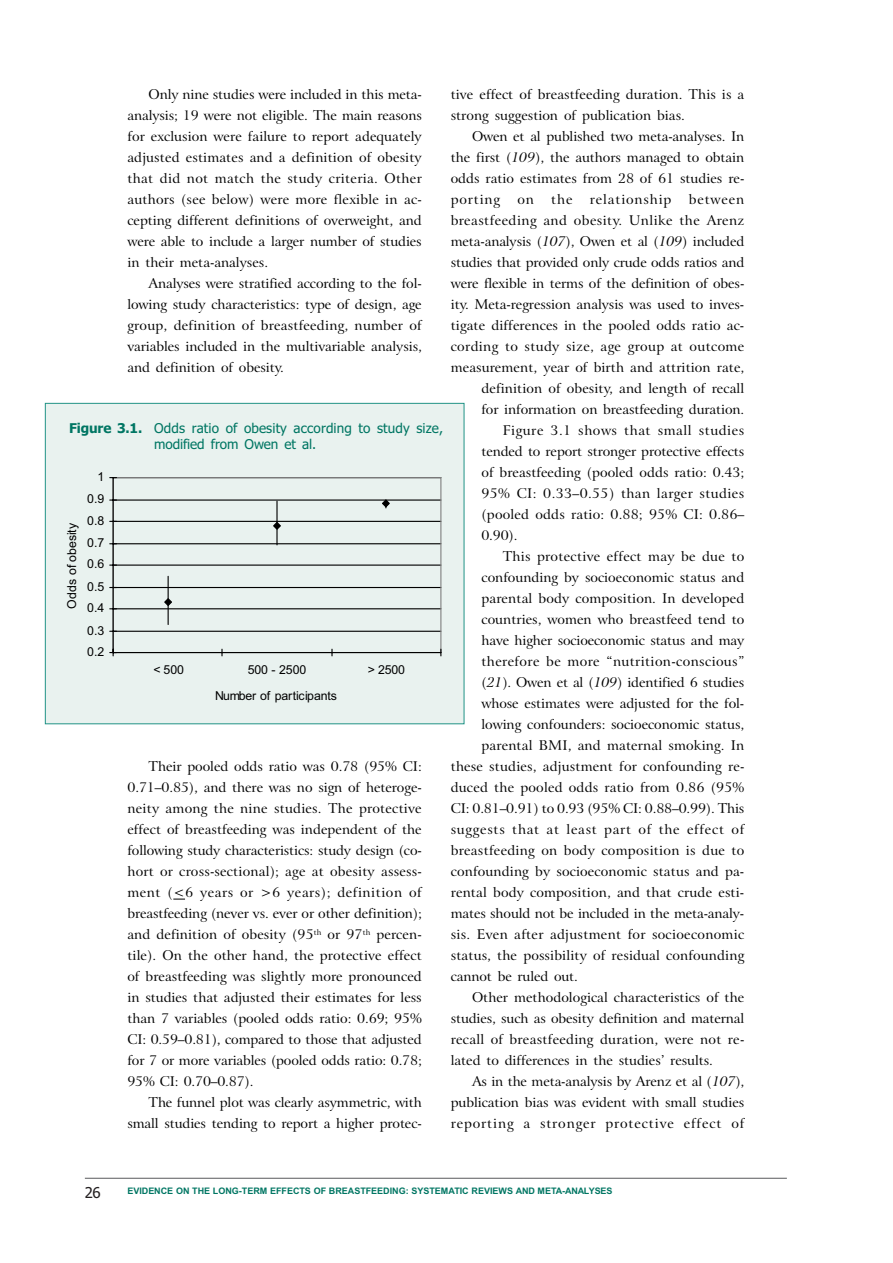
<style>
.page{position:relative;width:893px;height:1263px;background:#fff}
.page>*{position:absolute;margin:0;border:0;box-sizing:border-box;transform-origin:0 0}
.t1{font:15px "Tahoma";color:#231f20}
.t2{font:13.5px/21px "Arrus BT";color:#000;text-align:justify}
.t3{font:13.5px "Arrus BT";letter-spacing:.02em;color:#000}
.t4{font:13.5px "Arrus BT";letter-spacing:.025em;color:#000}
.t5{font:13.5px "Arrus BT";letter-spacing:.03em;color:#000}
.t6{font:13.5px/16.2px "Tahoma";letter-spacing:.01em;color:#007663}
.t7{font:13.5px "Arrus BT";letter-spacing:.06em;color:#000}
.t8{font:13.5px "Arrus BT";letter-spacing:.05em;color:#000}
.t9{font:13.5px "Arrus BT";letter-spacing:.04em;color:#000}
.t10{font:12.3px "Arial";letter-spacing:-.01em;color:#000}
.t11{font:700 9px "Arial";letter-spacing:-.005em;color:#007663}
.s1{font-style:italic}
.s2{font-weight:700}
</style>
<div class="page">
<hr style="left:85px;top:1178px;width:701px;height:1px;background:#58595b">
<svg style="left:173px;top:899px;width:12px;height:1px"></svg>
<div style="left:45px;top:403px;width:419px;height:321px;background:#e9f2ef;border:1px solid #219386"></div>
<hr style="left:113px;top:631px;width:328px;height:1px;background:#000">
<hr style="left:113px;top:608px;width:328px;height:1px;background:#000">
<hr style="left:113px;top:587px;width:328px;height:1px;background:#000">
<hr style="left:113px;top:565px;width:328px;height:1px;background:#000">
<hr style="left:113px;top:543px;width:328px;height:1px;background:#000">
<hr style="left:113px;top:521px;width:328px;height:1px;background:#000">
<hr style="left:113px;top:500px;width:328px;height:1px;background:#000">
<div style="left:113px;top:477px;width:328px;height:176px;border:1px solid #808080"></div>
<hr style="left:113px;top:478px;width:1px;height:175px;background:#000">
<hr style="left:113px;top:652px;width:328px;height:1px;background:#000">
<svg style="left:110px;top:649px;width:6px;height:7px"></svg>
<hr style="left:167px;top:576px;width:2px;height:49px;background:#000">
<hr style="left:276px;top:501px;width:1px;height:44px;background:#000">
<svg style="left:164px;top:597px;width:8px;height:10px"></svg>
<svg style="left:272px;top:520px;width:10px;height:11px"></svg>
<svg style="left:381px;top:499px;width:10px;height:9px"></svg>
<p class="t2" style="left:127px;top:86px;width:296px;text-indent:21px">Only nine studies were included in this meta&shy;analysis; 19 were not eligible. The main reasons for exclusion were failure to report adequately adjusted estimates and a definition of obesity that did not match the study criteria. Other authors (see below) were more flexible in ac&shy;cepting different definitions of overweight, and were able to include a larger number of studies in their meta-analyses.</p>
<p class="t2" style="left:127px;top:275px;width:296px;text-indent:21px">Analyses were stratified according to the fol&shy;lowing study characteristics: type of design, age group, definition of breastfeeding, number of variables included in the multivariable analysis, and definition of obesity.</p>
<p class="t2" style="left:451px;top:86px;width:295px">tive effect of breastfeeding duration. This is a strong suggestion of publication bias.</p>
<p class="t2" style="left:451px;top:128px;width:295px;text-indent:21px">Owen et al published two meta-analyses. In the first (<span class="s1">109</span>), the authors managed to obtain odds ratio estimates from 28 of 61 studies re&shy;porting</p>
<p class="t2" style="left:517px;top:191px;width:18px">on</p>
<p class="t2" style="left:551px;top:191px;width:23px">the</p>
<p class="t7" style="left:590px;top:194px;width:83px">relationship</p>
<p class="t7" style="left:688px;top:194px;width:57px">between</p>
<p class="t5" style="left:451px;top:215px;width:295px">breastfeeding and obesity. Unlike the Arenz</p>
<p class="t2" style="left:451px;top:233px;width:295px">meta-analysis (<span class="s1">107</span>), Owen et al (<span class="s1">109</span>) included</p>
<p class="t2" style="left:451px;top:254px;width:295px">studies that provided only crude odds ratios and</p>
<p class="t2" style="left:451px;top:275px;width:295px">were flexible in terms of the definition of obes-</p>
<p class="t2" style="left:451px;top:296px;width:295px">ity. Meta-regression analysis was used to inves-</p>
<p class="t2" style="left:451px;top:317px;width:295px">tigate differences in the pooled odds ratio ac-</p>
<p class="t4" style="left:451px;top:341px;width:295px">cording to study size, age group at outcome</p>
<p class="t2" style="left:451px;top:359px;width:295px">measurement, year of birth and attrition rate,</p>
<p class="t2" style="left:481px;top:380px;width:264px">definition of obesity, and length of recall</p>
<p class="t2" style="left:481px;top:401px;width:264px">for information on breastfeeding duration.</p>
<p class="t9" style="left:502px;top:425px;width:243px">Figure 3.1 shows that small studies</p>
<p class="t2" style="left:481px;top:443px;width:264px">tended to report stronger protective effects</p>
<p class="t2" style="left:481px;top:464px;width:264px">of breastfeeding (pooled odds ratio: 0.43;</p>
<p class="t5" style="left:481px;top:488px;width:264px">95% CI: 0.33–0.55) than larger studies</p>
<p class="t2" style="left:481px;top:506px;width:264px">(pooled odds ratio: 0.88; 95% CI: 0.86–</p>
<p class="t2" style="left:481px;top:527px;width:38px">0.90).</p>
<p class="t3" style="left:502px;top:551px;width:243px">This protective effect may be due to</p>
<p class="t2" style="left:481px;top:569px;width:264px">confounding by socioeconomic status and</p>
<p class="t2" style="left:481px;top:590px;width:264px">parental body composition. In developed</p>
<p class="t2" style="left:481px;top:611px;width:264px">countries, women who breastfeed tend to</p>
<p class="t2" style="left:481px;top:632px;width:264px">have higher socioeconomic status and may</p>
<p class="t4" style="left:481px;top:656px;width:264px">therefore be more “nutrition-conscious”</p>
<p class="t2" style="left:481px;top:674px;width:264px">(<span class="s1">21</span>). Owen et al (<span class="s1">109</span>) identified 6 studies</p>
<p class="t2" style="left:481px;top:695px;width:264px">whose estimates were adjusted for the fol-</p>
<p class="t2" style="left:481px;top:716px;width:264px">lowing confounders: socioeconomic status,</p>
<p class="t2" style="left:481px;top:737px;width:264px">parental BMI, and maternal smoking. In</p>
<p class="t2" style="left:451px;top:758px;width:295px">these studies, adjustment for confounding re-</p>
<p class="t2" style="left:451px;top:779px;width:295px">duced the pooled odds ratio from 0.86 (95%</p>
<p class="t2" style="left:451px;top:800px;width:295px">CI: 0.81–0.91) to 0.93 (95% CI: 0.88–0.99). This</p>
<p class="t8" style="left:451px;top:824px;width:295px">suggests that at least part of the effect of</p>
<p class="t3" style="left:451px;top:845px;width:295px">breastfeeding on body composition is due to</p>
<p class="t2" style="left:451px;top:863px;width:295px">confounding by socioeconomic status and pa-</p>
<p class="t2" style="left:451px;top:884px;width:295px">rental body composition, and that crude esti-</p>
<p class="t2" style="left:451px;top:905px;width:295px">mates should not be included in the meta-analy-</p>
<p class="t3" style="left:451px;top:929px;width:295px">sis. Even after adjustment for socioeconomic</p>
<p class="t2" style="left:451px;top:947px;width:295px">status, the possibility of residual confounding</p>
<p class="t2" style="left:451px;top:968px;width:129px">cannot be ruled out.</p>
<p class="t2" style="left:472px;top:989px;width:274px">Other methodological characteristics of the</p>
<p class="t2" style="left:451px;top:1010px;width:295px">studies, such as obesity definition and maternal</p>
<p class="t3" style="left:451px;top:1034px;width:295px">recall of breastfeeding duration, were not re-</p>
<p class="t2" style="left:451px;top:1052px;width:264px">lated to differences in the studies’ results.</p>
<p class="t2" style="left:472px;top:1073px;width:274px">As in the meta-analysis by Arenz et al (<span class="s1">107</span>),</p>
<p class="t2" style="left:451px;top:1094px;width:295px">publication bias was evident with small studies</p>
<p class="t7" style="left:451px;top:1118px;width:295px">reporting a stronger protective effect of</p>
<p class="t6" style="left:154px;top:421px;width:290px;text-indent:-85px"><span class="s2">Figure 3.1.</span> Odds ratio of obesity according to study size, modified from Owen et al.</p>
<p class="t10" style="left:97px;top:472px;width:8px">1</p>
<p class="t10" style="left:87px;top:495px;width:18px">0.9</p>
<p class="t10" style="left:87px;top:516px;width:18px">0.8</p>
<p class="t10" style="left:67px;top:609px;width:87px;rotate:-90deg">Odds of obesity</p>
<p class="t10" style="left:87px;top:538px;width:18px">0.7</p>
<p class="t10" style="left:87px;top:560px;width:18px">0.6</p>
<p class="t10" style="left:87px;top:582px;width:18px">0.5</p>
<p class="t10" style="left:87px;top:603px;width:18px">0.4</p>
<p class="t10" style="left:87px;top:626px;width:18px">0.3</p>
<p class="t10" style="left:87px;top:647px;width:18px">0.2</p>
<p class="t10" style="left:153px;top:665px;width:32px">&lt; 500</p>
<p class="t10" style="left:248px;top:665px;width:60px">500 - 2500</p>
<p class="t10" style="left:368px;top:665px;width:39px">&gt; 2500</p>
<p class="t10" style="left:215px;top:691px;width:123px">Number of participants</p>
<p class="t2" style="left:127px;top:758px;width:296px;text-indent:21px">Their pooled odds ratio was 0.78 (95% CI:<br>0.71–0.85), and there was no sign of heteroge&shy;neity among the nine studies. The protective effect of breastfeeding was independent of the following study characteristics: study design (co&shy;hort or cross-sectional); age at obesity assess&shy;ment (&lt;6 years or &gt;6 years); definition of breastfeeding (never vs. ever or other definition); and definition of obesity (95<sup>th</sup> or 97<sup>th</sup> percen&shy;tile). On the other hand, the protective effect of breastfeeding was slightly more pronounced in studies that adjusted their estimates for less than 7 variables (pooled odds ratio: 0.69; 95% CI: 0.59–0.81), compared to those that adjusted for 7 or more variables (pooled odds ratio: 0.78; 95% CI: 0.70–0.87).</p>
<p class="t2" style="left:127px;top:1094px;width:296px;text-align:right">The funnel plot was clearly asymmetric, with small studies tending to report a higher protec-</p>
<p class="t1" style="left:85px;top:1187px;width:17px">26</p>
<p class="t11" style="left:127px;top:1187px;width:486px">EVIDENCE ON THE LONG-TERM EFFECTS OF BREASTFEEDING: SYSTEMATIC REVIEWS AND META-ANALYSES</p>
</div>
